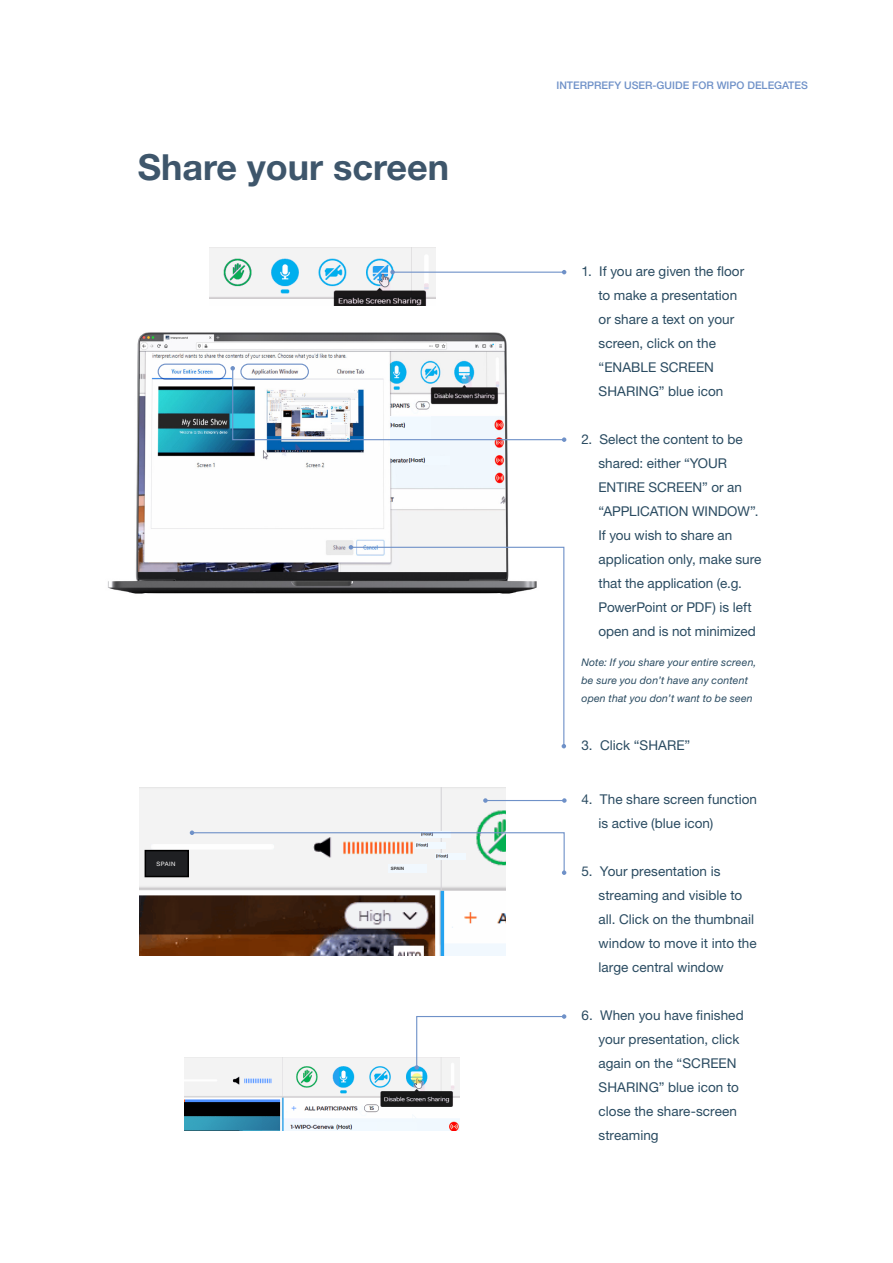
<style>
.page{position:relative;width:893px;height:1263px;background:#fff}
.page>*{position:absolute;margin:0;border:0;box-sizing:border-box;transform-origin:0 0}
.TITRE_1{font:700 36px "Helvetica Neue LT Std";color:#3e566b}
.courant{font:13.5px/24px "Helvetica Neue LT Std";color:#2a4b61}
.courant-2{font:italic 10.5px/18px "Helvetica Neue LT Std";letter-spacing:.015em;color:#2a4b61}
.t1{font:500 10.5px "Helvetica Neue LT Std";color:#6f91c8}
.TITRE_1-2{font:6px "Helvetica Neue LT Std";letter-spacing:.08em;color:#fff}
.TITRE_1-3{font:700 4.5px "Helvetica Neue LT Std";color:#3e3e3f}
</style>
<div class="page">
<img style="left:108px;top:332px;width:401px;height:262px">
<img style="left:209px;top:247px;width:226px;height:59px">
<img style="left:139px;top:787px;width:366px;height:168px">
<img style="left:184px;top:1058px;width:276px;height:72px">
<hr style="left:393px;top:272px;width:171px;height:1px;background:#6f91c8">
<svg style="left:390px;top:270px;width:5px;height:4px"></svg>
<svg style="left:562px;top:270px;width:4px;height:4px"></svg>
<div style="left:158px;top:364px;width:68px;height:16px;border:1px solid #6f91c8;border-radius:8px"></div>
<div style="left:240px;top:364px;width:69px;height:16px;border:1px solid #6f91c8;border-radius:8px"></div>
<svg style="left:349px;top:545px;width:217px;height:203px"></svg>
<hr style="left:485px;top:800px;width:79px;height:1px;background:#6f91c8">
<svg style="left:483px;top:798px;width:5px;height:5px"></svg>
<svg style="left:562px;top:798px;width:5px;height:5px"></svg>
<svg style="left:414px;top:1014px;width:152px;height:56px"></svg>
<div style="left:264px;top:797px;width:119px;height:15px;background:#f3f3f3"></div>
<svg style="left:185px;top:1073px;width:96px;height:33px;fill:#f3f3f3"></svg>
<svg style="left:140px;top:815px;width:51px;height:69px;fill:#f3f3f3"></svg>
<div style="left:285px;top:1100px;width:19px;height:21px;background:#fefefe"></div>
<div style="left:388px;top:815px;width:10px;height:11px;background:#f3f3f3"></div>
<div style="left:388px;top:876px;width:10px;height:11px;background:#f3f3f3"></div>
<div style="left:298px;top:573px;width:45px;height:6px;background:#1f1f21"></div>
<img style="left:408px;top:456px;width:41px;height:9px">
<img style="left:390px;top:442px;width:29px;height:16px">
<svg style="left:230px;top:366px;width:336px;height:76px"></svg>
<img style="left:335px;top:1123px;width:42px;height:7px">
<svg style="left:190px;top:830px;width:376px;height:45px"></svg>
<p class="TITRE_1" style="left:138px;top:144px;width:313px">Share your screen</p>
<p class="TITRE_1-2" style="left:157px;top:860px;width:21px">SPAIN</p>
<p class="TITRE_1-3" style="left:391px;top:865px;width:15px">SPAIN</p>
<p class="t1" style="left:556px;top:79px;width:253px">INTERPREFY USER-GUIDE FOR WIPO DELEGATES</p>
<p class="courant" style="left:598px;top:259px;width:147px;text-indent:-17px">1. If you are given the floor to make a presentation or share a text on your screen, click on the “ENABLE SCREEN<br>SHARING” blue icon</p>
<p class="courant" style="left:598px;top:427px;width:164px;text-indent:-17px">2. Select the content to be shared: either “YOUR<br>ENTIRE SCREEN” or an “APPLICATION WINDOW”.<br>If you wish to share an application only, make sure that the application (e.g.<br>PowerPoint or PDF) is left open and is not minimized</p>
<p class="courant-2" style="left:581px;top:653px;width:177px">Note: If you share your entire screen, be sure you don’t have any content open that you don’t want to be seen</p>
<p class="courant" style="left:581px;top:733px;width:110px">3. Click “SHARE”</p>
<p class="courant" style="left:598px;top:787px;width:160px;text-indent:-17px">4. The share screen function is active (blue icon)</p>
<p class="courant" style="left:598px;top:859px;width:160px;text-indent:-17px">5. Your presentation is streaming and visible to all. Click on the thumbnail window to move it into the large central window</p>
<p class="courant" style="left:598px;top:1003px;width:147px;text-indent:-17px">6. When you have finished your presentation, click again on the “SCREEN<br>SHARING” blue icon to close the share-screen streaming</p>
</div>
